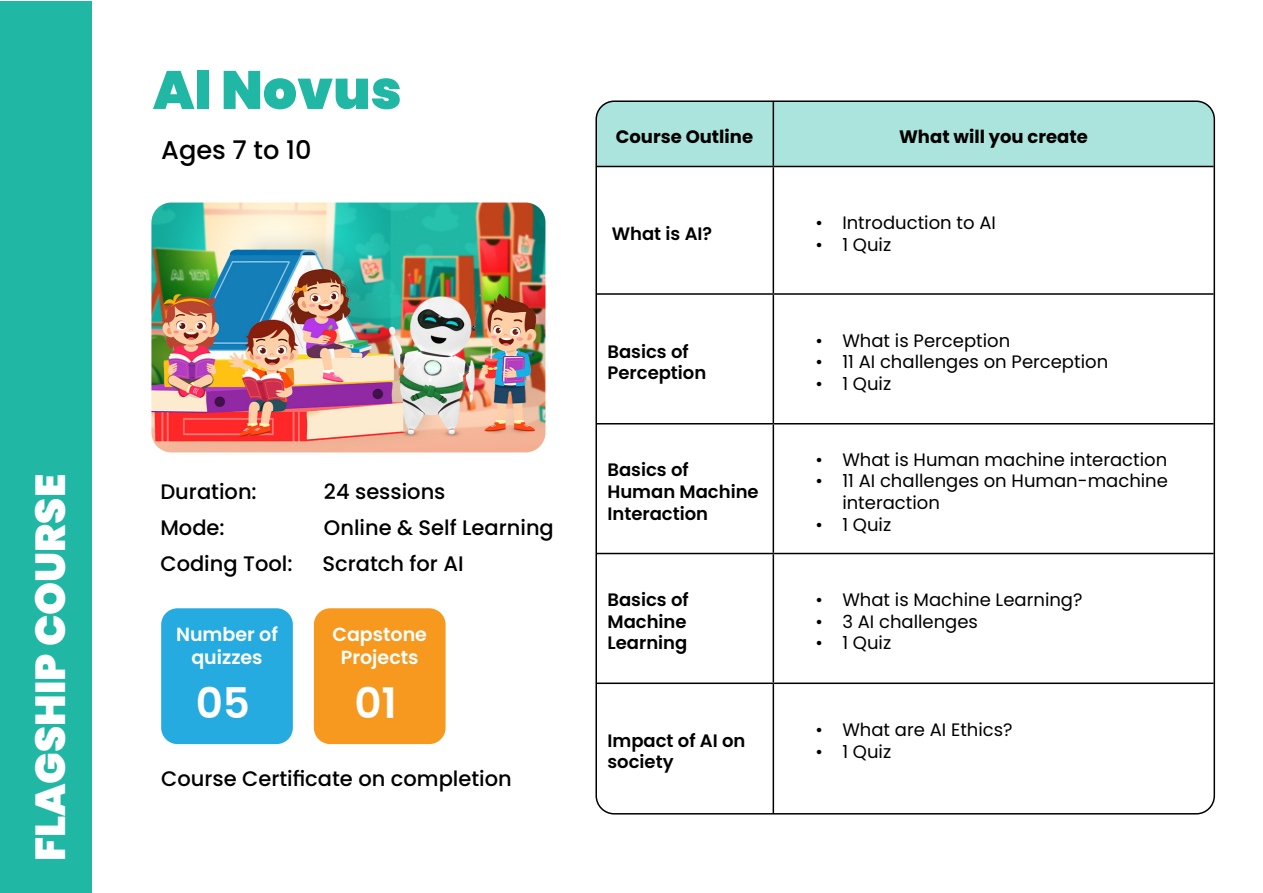
<style>
.page{position:relative;width:1263px;height:893px;background:#fff}
.page>*{position:absolute;margin:0;border:0;box-sizing:border-box;transform-origin:0 0}
.t1{font:900 53.85px "Poppins";color:#20b7a4}
.t2{font:600 42.15px "Poppins";color:#fff}
.t3{font:900 42px "Poppins";color:#fff}
.t4{font:500 25.65px "Poppins";color:#000}
.t5{font:500 21px "Poppins";color:#000}
.t6{font:600 19.05px "Poppins";color:#fff}
.t7{font:18px/21.6px "Poppins";color:#000}
.t8{font:600 18px/21.6px "Poppins";color:#000}
.t9{font:700 18px "Poppins";color:#000}
</style>
<div class="page">
<div style="left:1px;top:1px;width:91px;height:891px;background:#20b7a4"></div>
<img style="left:151px;top:203px;width:394px;height:249px">
<div style="left:161px;top:608px;width:132px;height:136px;background:#26abe0;border-radius:16px"></div>
<div style="left:314px;top:608px;width:132px;height:136px;background:#f6991e;border-radius:16px"></div>
<div style="left:598px;top:103px;width:614px;height:63px;background:#aae4dc"></div>
<hr style="left:772px;top:101px;width:2px;height:65px;background:#000">
<hr style="left:596px;top:166px;width:177px;height:1px;background:#000">
<hr style="left:773px;top:166px;width:440px;height:1px;background:#000">
<hr style="left:772px;top:167px;width:2px;height:126px;background:#000">
<hr style="left:596px;top:293px;width:177px;height:2px;background:#000">
<hr style="left:773px;top:293px;width:440px;height:2px;background:#000">
<hr style="left:772px;top:295px;width:2px;height:128px;background:#000">
<hr style="left:596px;top:423px;width:177px;height:1px;background:#000">
<hr style="left:773px;top:423px;width:440px;height:1px;background:#000">
<hr style="left:772px;top:424px;width:2px;height:129px;background:#000">
<hr style="left:596px;top:553px;width:177px;height:1px;background:#000">
<hr style="left:773px;top:553px;width:440px;height:1px;background:#000">
<hr style="left:772px;top:554px;width:2px;height:128px;background:#000">
<hr style="left:596px;top:682px;width:177px;height:2px;background:#000">
<hr style="left:773px;top:682px;width:440px;height:2px;background:#000">
<hr style="left:772px;top:684px;width:2px;height:129px;background:#000">
<p class="t3" style="left:26px;top:861px;width:389px;rotate:-90deg">FLAGSHIP COURSE</p>
<p class="t1" style="left:153px;top:59px;width:250px">AI Novus</p>
<p class="t4" style="left:161px;top:135px;width:152px">Ages 7 to 10</p>
<p class="t5" style="left:160px;top:479px;width:98px">Duration:</p>
<p class="t5" style="left:324px;top:479px;width:123px">24 sessions</p>
<p class="t5" style="left:160px;top:515px;width:66px">Mode:</p>
<p class="t5" style="left:324px;top:515px;width:231px">Online &amp; Self Learning</p>
<p class="t5" style="left:160px;top:551px;width:134px">Coding Tool:</p>
<p class="t5" style="left:322px;top:551px;width:143px">Scratch for AI</p>
<p class="t6" style="left:176px;top:623px;width:103px">Number of</p>
<p class="t6" style="left:191px;top:646px;width:73px">quizzes</p>
<p class="t6" style="left:332px;top:623px;width:96px">Capstone</p>
<p class="t6" style="left:341px;top:646px;width:79px">Projects</p>
<p class="t2" style="left:196px;top:678px;width:56px">05</p>
<p class="t2" style="left:354px;top:678px;width:44px">01</p>
<p class="t5" style="left:161px;top:766px;width:352px">Course Certificate on completion</p>
<p class="t9" style="left:616px;top:126px;width:139px">Course Outline</p>
<p class="t9" style="left:899px;top:126px;width:190px">What will you create</p>
<p class="t8" style="left:612px;top:223px;width:102px">What is AI?</p>
<p class="t8" style="left:607px;top:340px;width:100px">Basics of<br>Perception</p>
<p class="t8" style="left:607px;top:459px;width:153px">Basics of<br>Human Machine<br>Interaction</p>
<p class="t7" style="left:815px;top:212px;width:182px">• Introduction to AI</p>
<p class="t7" style="left:815px;top:233px;width:77px">• 1 Quiz</p>
<p class="t7" style="left:815px;top:330px;width:196px">• What is Perception</p>
<p class="t7" style="left:815px;top:351px;width:294px">• 11 AI challenges on Perception</p>
<p class="t7" style="left:815px;top:373px;width:77px">• 1 Quiz</p>
<p class="t7" style="left:815px;top:449px;width:353px">• What is Human machine interaction</p>
<p class="t7" style="left:842px;top:470px;width:327px;text-indent:-27px">• 11 AI challenges on Human-machine interaction</p>
<p class="t7" style="left:815px;top:513px;width:77px">• 1 Quiz</p>
<p class="t8" style="left:607px;top:589px;width:83px;text-align:justify">Basics of Machine Learning</p>
<p class="t7" style="left:815px;top:589px;width:269px">• What is Machine Learning?</p>
<p class="t7" style="left:815px;top:611px;width:164px">• 3 AI challenges</p>
<p class="t7" style="left:815px;top:632px;width:77px">• 1 Quiz</p>
<p class="t8" style="left:607px;top:730px;width:139px">Impact of AI on society</p>
<p class="t7" style="left:815px;top:719px;width:199px">• What are AI Ethics?</p>
<p class="t7" style="left:815px;top:741px;width:77px">• 1 Quiz</p>
</div>
